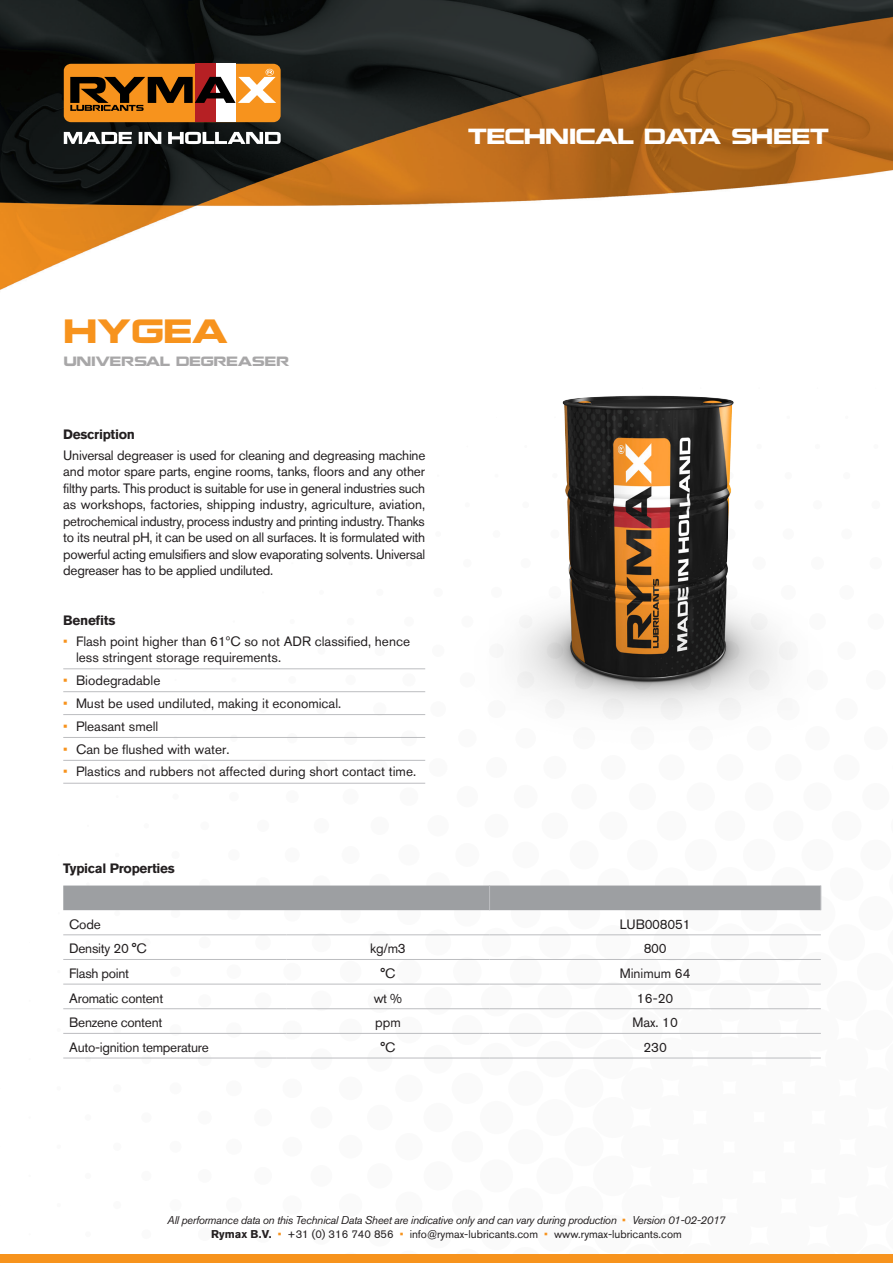
<style>
.page{position:relative;width:893px;height:1263px;background:#fff}
.page>*{position:absolute;margin:0;border:0;box-sizing:border-box;transform-origin:0 0}
.t1{font:30px "Nokianvirallinenkirjasin REGULAR";color:#f7931d}
.t2{font:19.5px "Nokianvirallinenkirjasin REGULAR";letter-spacing:-.02em;color:#fff}
.t3{font:13.5px/16.5px "Akzidenz Grotesk BQ";color:#231f20;text-align:justify}
.t4{font:13.5px "Akzidenz Grotesk BQ";letter-spacing:-.02em;color:#231f20}
.t5{font:700 13.5px "Akzidenz Grotesk BQ";letter-spacing:-.02em;color:#231f20}
.t6{font:12px "Nokianvirallinenkirjasin REGULAR";color:#a8a7a8}
.t7{font:italic 11.25px/13.5px "Akzidenz Grotesk BQ";letter-spacing:-.03em;color:#231f20;text-align:center}
.s1{color:#f7931d}
.s2{font-style:normal;color:#f7931d}
.s3{font-weight:700;font-style:normal}
.s4{font-style:normal}
</style>
<div class="page">
<svg style="left:63px;top:668px;width:759px;height:390px"></svg>
<img style="left:0;top:0;width:893px;height:290px">
<div style="left:64px;top:64px;width:217px;height:58px;background:#f7931d;border-radius:7px"></div>
<div style="left:215px;top:64px;width:21px;height:58px;background:#fff"></div>
<div style="left:195px;top:64px;width:20px;height:58px;background:#b62024"></div>
<svg style="left:70px;top:69px;width:206px;height:42px"></svg>
<svg style="left:64px;top:132px;width:217px;height:12px"></svg>
<div style="left:0;top:1254px;width:893px;height:9px;background:#f7931d"></div>
<hr style="left:63px;top:668px;width:362px;height:1px;background:#bcbdc0">
<hr style="left:63px;top:691px;width:362px;height:1px;background:#bcbdc0">
<hr style="left:63px;top:714px;width:362px;height:1px;background:#bcbdc0">
<hr style="left:63px;top:737px;width:362px;height:1px;background:#bcbdc0">
<hr style="left:63px;top:760px;width:362px;height:1px;background:#bcbdc0">
<hr style="left:63px;top:783px;width:362px;height:1px;background:#bcbdc0">
<hr style="left:63px;top:1008px;width:223px;height:1px;background:#bcbdc0">
<hr style="left:286px;top:1008px;width:204px;height:1px;background:#bcbdc0">
<hr style="left:490px;top:1008px;width:331px;height:1px;background:#bcbdc0">
<hr style="left:63px;top:1033px;width:223px;height:1px;background:#bcbdc0">
<hr style="left:286px;top:1033px;width:204px;height:1px;background:#bcbdc0">
<hr style="left:490px;top:1033px;width:331px;height:1px;background:#bcbdc0">
<hr style="left:63px;top:1058px;width:223px;height:1px;background:#bcbdc0">
<hr style="left:286px;top:1058px;width:204px;height:1px;background:#bcbdc0">
<hr style="left:490px;top:1058px;width:331px;height:1px;background:#bcbdc0">
<hr style="left:63px;top:984px;width:223px;height:1px;background:#bcbdc0">
<hr style="left:286px;top:984px;width:204px;height:1px;background:#bcbdc0">
<hr style="left:490px;top:984px;width:331px;height:1px;background:#bcbdc0">
<hr style="left:63px;top:959px;width:223px;height:1px;background:#bcbdc0">
<hr style="left:286px;top:959px;width:204px;height:1px;background:#bcbdc0">
<hr style="left:490px;top:959px;width:331px;height:1px;background:#bcbdc0">
<div style="left:63px;top:885px;width:758px;height:25px;background:#9d9fa2"></div>
<hr style="left:63px;top:934px;width:223px;height:1px;background:#bcbdc0">
<hr style="left:286px;top:934px;width:204px;height:1px;background:#bcbdc0">
<hr style="left:490px;top:934px;width:331px;height:1px;background:#bcbdc0">
<svg style="left:69px;top:918px;width:32px;height:12px"></svg>
<svg style="left:620px;top:918px;width:68px;height:12px"></svg>
<svg style="left:70px;top:943px;width:77px;height:14px"></svg>
<svg style="left:370px;top:943px;width:36px;height:14px"></svg>
<svg style="left:644px;top:943px;width:23px;height:11px"></svg>
<svg style="left:70px;top:968px;width:59px;height:14px"></svg>
<svg style="left:381px;top:967px;width:15px;height:12px"></svg>
<svg style="left:620px;top:968px;width:71px;height:11px"></svg>
<svg style="left:69px;top:992px;width:95px;height:12px"></svg>
<svg style="left:373px;top:993px;width:29px;height:11px"></svg>
<svg style="left:638px;top:993px;width:36px;height:10px"></svg>
<svg style="left:375px;top:1020px;width:26px;height:11px"></svg>
<svg style="left:381px;top:1041px;width:15px;height:12px"></svg>
<img style="left:446px;top:245px;width:404px;height:571px">
<h2 class="t2" style="left:468px;top:124px;width:363px">TECHNICAL DATA SHEET</h2>
<h1 class="t1" style="left:64px;top:312px;width:166px">HYGEA</h1>
<p class="t6" style="left:64px;top:354px;width:227px">UNIVERSAL DEGREASER</p>
<p class="t5" style="left:63px;top:426px;width:73px">Description</p>
<p class="t3" style="left:63px;top:447px;width:364px">Universal degreaser is used for cleaning and degreasing machine and motor spare parts, engine rooms, tanks, floors and any other filthy parts. This product is suitable for use in general industries such as workshops, factories, shipping industry, agriculture, aviation, petrochemical industry, process industry and printing industry. Thanks to its neutral pH, it can be used on all surfaces. It is formulated with powerful acting emulsifiers and slow evaporating solvents. Universal degreaser has to be applied undiluted.</p>
<p class="t5" style="left:63px;top:612px;width:54px">Benefits</p>
<p class="t3" style="left:76px;top:632px;width:336px;text-indent:-13px"><span class="s1">•</span> Flash point higher than 61ºC so not ADR classified, hence less stringent storage requirements.</p>
<p class="t3" style="left:63px;top:672px;width:99px"><span class="s1">•</span> Biodegradable</p>
<p class="t3" style="left:63px;top:695px;width:279px"><span class="s1">•</span> Must be used undiluted, making it economical.</p>
<p class="t3" style="left:63px;top:718px;width:97px"><span class="s1">•</span> Pleasant smell</p>
<p class="t3" style="left:63px;top:740px;width:168px"><span class="s1">•</span> Can be flushed with water.</p>
<p class="t3" style="left:63px;top:763px;width:354px"><span class="s1">•</span> Plastics and rubbers not affected during short contact time.</p>
<p class="t5" style="left:63px;top:860px;width:113px">Typical Properties</p>
<p class="t3" style="left:69px;top:916px;width:33px">Code</p>
<p class="t4" style="left:620px;top:916px;width:72px">LUB008051</p>
<p class="t4" style="left:69px;top:941px;width:79px">Density 20 °C</p>
<p class="t3" style="left:370px;top:940px;width:37px">kg/m3</p>
<p class="t3" style="left:644px;top:940px;width:25px">800</p>
<p class="t4" style="left:69px;top:965px;width:61px">Flash point</p>
<p class="t3" style="left:381px;top:965px;width:16px">°C</p>
<p class="t3" style="left:620px;top:965px;width:72px">Minimum 64</p>
<p class="t4" style="left:69px;top:990px;width:96px">Aromatic content</p>
<p class="t3" style="left:374px;top:990px;width:30px">wt %</p>
<p class="t3" style="left:637px;top:990px;width:38px">16-20</p>
<p class="t4" style="left:69px;top:1015px;width:95px">Benzene content</p>
<p class="t3" style="left:375px;top:1014px;width:27px">ppm</p>
<p class="t3" style="left:632px;top:1014px;width:47px">Max. 10</p>
<p class="t4" style="left:69px;top:1039px;width:141px">Auto-ignition temperature</p>
<p class="t3" style="left:381px;top:1039px;width:16px">°C</p>
<p class="t3" style="left:643px;top:1039px;width:25px">230</p>
<p class="t7" style="left:167px;top:1213px;width:560px">All performance data on this Technical Data Sheet are indicative only and can vary during production <span class="s2">•</span> Version 01-02-2017<br><span class="s3">Rymax B.V.</span> <span class="s2">•</span> <span class="s4">+31 (0) 316 740 856</span> <span class="s2">•</span> <span class="s4">info@rymax-lubricants.com</span> <span class="s2">•</span> <span class="s4">www.rymax-lubricants.com</span></p>
</div>
